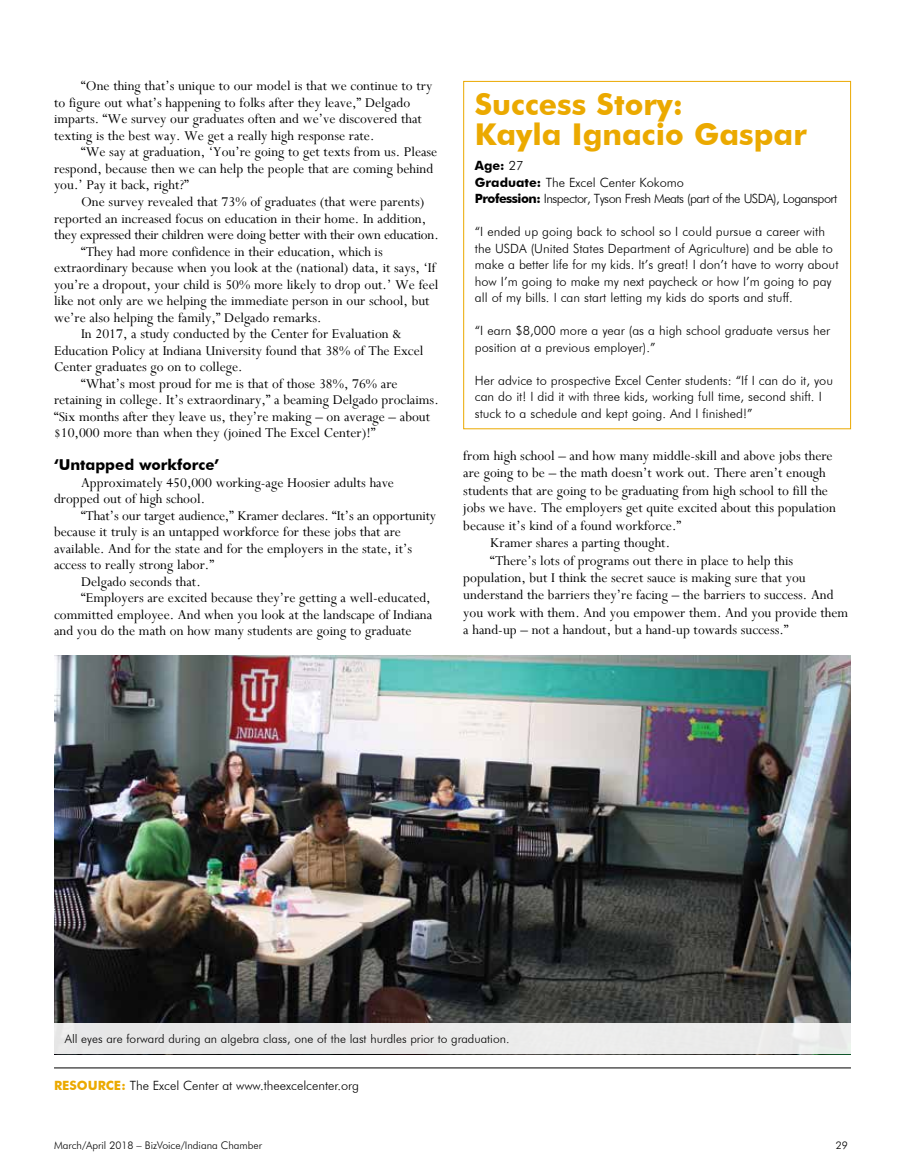
<style>
.page{position:relative;width:905px;height:1175px;background:#fff}
.page>*{position:absolute;margin:0;border:0;box-sizing:border-box;transform-origin:0 0}
.t1{font:700 30px/30px "Futura BT";color:#eba900}
.t2{font:15px/16.5px "Perpetua";color:#000}
.t3{font:15px "Perpetua";letter-spacing:-.02em;color:#000}
.t4{font:700 15px "Futura BT";color:#000}
.t5{font:300 12.75px/16.5px "Futura BT";color:#000}
.t6{font:300 12.75px/16.5px "Futura BT";letter-spacing:-.04em;color:#000}
.t7{font:300 12px "Futura BT";color:#000}
.t8{font:300 10.5px "Futura BT";color:#000}
.s1{font-weight:700}
.s2{font-weight:700;color:#eba900}
</style>
<div class="page">
<div style="left:463px;top:81px;width:387px;height:348px;border:1px solid #eba900"></div>
<hr style="left:54px;top:1067px;width:796px;height:1px;background:#000">
<img style="left:54px;top:656px;width:796px;height:367px">
<div style="left:54px;top:1023px;width:796px;height:31px;background:#e9e9e9"></div>
<p class="t2" style="left:54px;top:78px;width:380px;text-indent:27px">“One thing that’s unique to our model is that we continue to try to figure out what’s happening to folks after they leave,” Delgado imparts. “We survey our graduates often and we’ve discovered that texting is the best way. We get a really high response rate.</p>
<p class="t2" style="left:54px;top:144px;width:385px;text-indent:27px">“We say at graduation, ‘You’re going to get texts from us. Please respond, because then we can help the people that are coming behind you.’ Pay it back, right?”</p>
<p class="t2" style="left:81px;top:193px;width:345px">One survey revealed that 73% of graduates (that were parents)</p>
<p class="t2" style="left:54px;top:210px;width:373px">reported an increased focus on education in their home. In addition,</p>
<p class="t3" style="left:54px;top:225px;width:386px">they expressed their children were doing better with their own education.</p>
<p class="t2" style="left:81px;top:243px;width:303px">“They had more confidence in their education, which is</p>
<p class="t2" style="left:54px;top:259px;width:383px">extraordinary because when you look at the (national) data, it says, ‘If</p>
<p class="t2" style="left:54px;top:276px;width:386px">you’re a dropout, your child is 50% more likely to drop out.’ We feel</p>
<p class="t2" style="left:54px;top:292px;width:377px">like not only are we helping the immediate person in our school, but</p>
<p class="t2" style="left:54px;top:309px;width:269px">we’re also helping the family,” Delgado remarks.</p>
<p class="t2" style="left:81px;top:325px;width:322px">In 2017, a study conducted by the Center for Evaluation &amp;</p>
<p class="t2" style="left:54px;top:342px;width:371px">Education Policy at Indiana University found that 38% of The Excel</p>
<p class="t2" style="left:54px;top:358px;width:190px">Center graduates go on to college.</p>
<p class="t2" style="left:81px;top:375px;width:318px">“What’s most proud for me is that of those 38%, 76% are</p>
<p class="t2" style="left:54px;top:391px;width:386px">retaining in college. It’s extraordinary,” a beaming Delgado proclaims.</p>
<p class="t2" style="left:54px;top:408px;width:377px">“Six months after they leave us, they’re making – on average – about</p>
<p class="t2" style="left:54px;top:424px;width:323px">$10,000 more than when they (joined The Excel Center)!”</p>
<p class="t4" style="left:54px;top:455px;width:167px">‘Untapped workforce’</p>
<p class="t2" style="left:54px;top:474px;width:341px;text-indent:27px">Approximately 450,000 working-age Hoosier adults have dropped out of high school.</p>
<p class="t2" style="left:81px;top:507px;width:356px">“That’s our target audience,” Kramer declares. “It’s an opportunity</p>
<p class="t2" style="left:54px;top:523px;width:348px">because it truly is an untapped workforce for these jobs that are</p>
<p class="t2" style="left:54px;top:540px;width:359px">available. And for the state and for the employers in the state, it’s</p>
<p class="t2" style="left:54px;top:556px;width:161px">access to really strong labor.”</p>
<p class="t2" style="left:81px;top:573px;width:121px">Delgado seconds that.</p>
<p class="t2" style="left:81px;top:589px;width:351px">“Employers are excited because they’re getting a well-educated,</p>
<p class="t2" style="left:54px;top:606px;width:379px">committed employee. And when you look at the landscape of Indiana</p>
<p class="t2" style="left:54px;top:622px;width:359px">and you do the math on how many students are going to graduate</p>
<h1 class="t1" style="left:475px;top:89px;width:333px">Success Story:<br>Kayla Ignacio Gaspar</h1>
<p class="t6" style="left:475px;top:157px;width:364px"><span class="s1">Age:</span> 27<br><span class="s1">Graduate:</span> The Excel Center Kokomo<br><span class="s1">Profession:</span> Inspector, Tyson Fresh Meats (part of the USDA), Logansport</p>
<p class="t5" style="left:475px;top:223px;width:365px">“I ended up going back to school so I could pursue a career with the USDA (United States Department of Agriculture) and be able to make a better life for my kids. It’s great! I don’t have to worry about how I’m going to make my next paycheck or how I’m going to pay all of my bills. I can start letting my kids do sports and stuff.</p>
<p class="t5" style="left:475px;top:322px;width:356px">“I earn $8,000 more a year (as a high school graduate versus her position at a previous employer).”</p>
<p class="t5" style="left:475px;top:372px;width:360px">Her advice to prospective Excel Center students: “If I can do it, you can do it! I did it with three kids, working full time, second shift. I stuck to a schedule and kept going. And I finished!”</p>
<p class="t2" style="left:463px;top:447px;width:371px">from high school – and how many middle-skill and above jobs there</p>
<p class="t2" style="left:463px;top:464px;width:364px">are going to be – the math doesn’t work out. There aren’t enough</p>
<p class="t2" style="left:463px;top:482px;width:366px">students that are going to be graduating from high school to fill the</p>
<p class="t2" style="left:463px;top:499px;width:374px">jobs we have. The employers get quite excited about this population</p>
<p class="t2" style="left:463px;top:516px;width:219px">because it’s kind of a found workforce.”</p>
<p class="t2" style="left:490px;top:534px;width:181px">Kramer shares a parting thought.</p>
<p class="t2" style="left:490px;top:551px;width:304px">“There’s lots of programs out there in place to help this</p>
<p class="t2" style="left:463px;top:569px;width:344px">population, but I think the secret sauce is making sure that you</p>
<p class="t2" style="left:463px;top:586px;width:372px">understand the barriers they’re facing – the barriers to success. And</p>
<p class="t2" style="left:463px;top:604px;width:386px">you work with them. And you empower them. And you provide them</p>
<p class="t2" style="left:463px;top:621px;width:327px">a hand-up – not a handout, but a hand-up towards success.”</p>
<p class="t7" style="left:65px;top:1031px;width:446px">All eyes are forward during an algebra class, one of the last hurdles prior to graduation.</p>
<p class="t5" style="left:54px;top:1077px;width:306px"><span class="s2">RESOURCE:</span> The Excel Center at www.theexcelcenter.org</p>
<p class="t8" style="left:54px;top:1139px;width:209px">March/April 2018 – BizVoice/Indiana Chamber</p>
<p class="t8" style="left:835px;top:1139px;width:14px">29</p>
</div>
